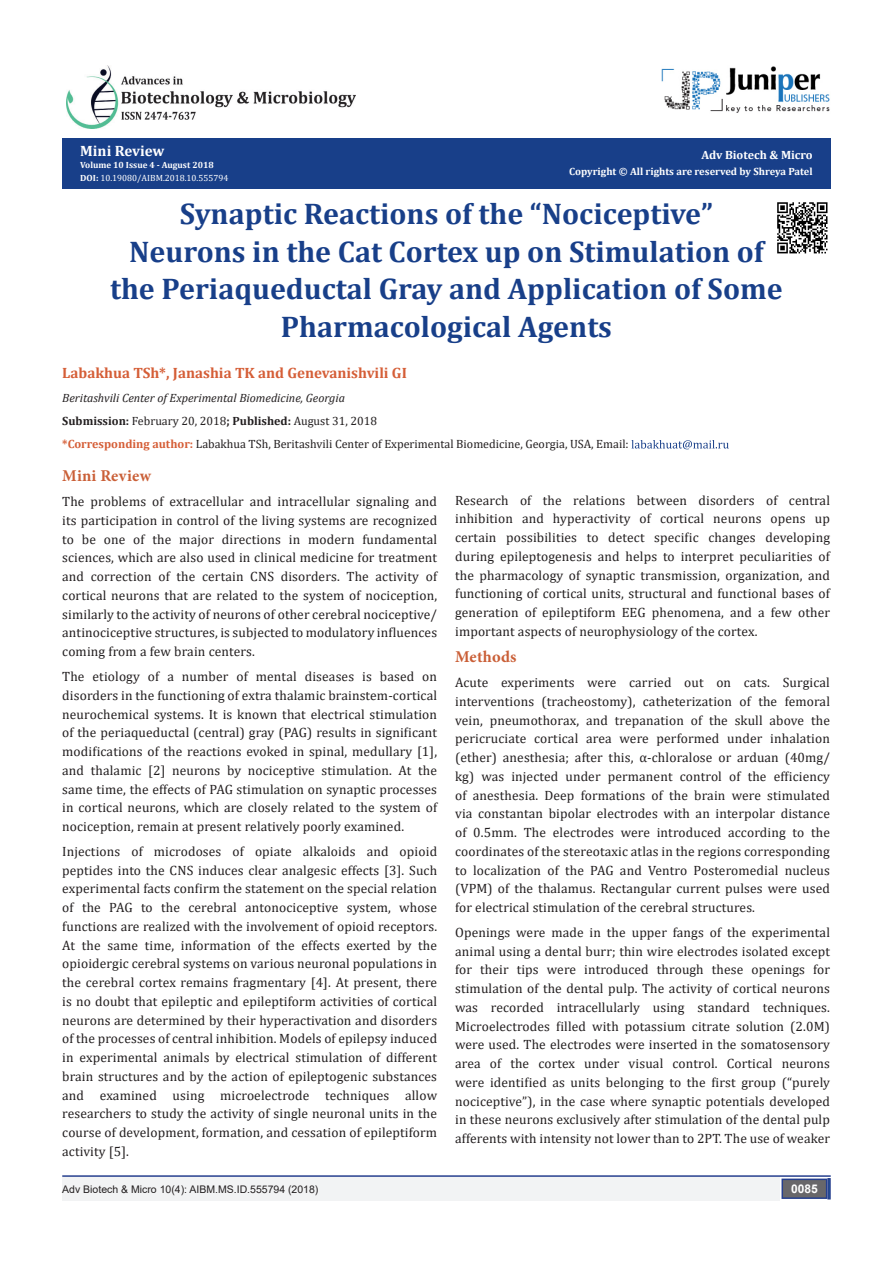
<style>
.page{position:relative;width:893px;height:1263px;background:#fff}
.page>*{position:absolute;margin:0;border:0;box-sizing:border-box;transform-origin:0 0}
.t1{font:700 30px/37.5px "Cambria";color:#183f89;text-align:center}
.List_Paragraph{font:700 16.5px "Minion Pro";letter-spacing:.01em;color:#ca5f37}
.t2{font:700 15px "Cambria";color:#d55e37}
.t3{font:700 15px "Cambria";color:#fff}
.List_Paragraph-2{font:13.5px/18.8px "Cambria";letter-spacing:.01em;color:#231f20;text-align:justify}
.t4{font:12px "Cambria";color:#231f20}
.t5{font:italic 12px "Cambria";color:#231f20}
.t6{font:700 12px "Cambria";color:#fff}
.t7{font:700 12px "Arial";color:#fff}
.t8{font:10.5px "Arial";color:#231f20}
.t9{font:700 10.5px "Cambria";color:#fff}
.t10{font:9px "Cambria";color:#fff}
.t11{font:700 9px "Cambria";color:#fff}
.s1{font-weight:700}
.s2{font-weight:700;color:#d55e37}
</style>
<div class="page">
<div style="left:62px;top:139px;width:769px;height:50px;background:#183f89"></div>
<svg style="left:631px;top:440px;width:98px;height:9px"></svg>
<hr style="left:62px;top:1175px;width:769px;height:2px;background:#253f8e">
<div style="left:62px;top:1177px;width:494px;height:24px;background:#f2f3f4"></div>
<div style="left:782px;top:1179px;width:45px;height:19px;background:#68676a"></div>
<div style="left:781px;top:1178px;width:46px;height:21px;border:2px solid #253f8e"></div>
<svg style="left:827px;top:1178px;width:4px;height:21px"></svg>
<img style="left:662px;top:66px;width:168px;height:47px">
<img style="left:66px;top:65px;width:290px;height:64px">
<div style="left:506px;top:1177px;width:273px;height:24px;background:#f2f3f4"></div>
<img style="left:777px;top:202px;width:51px;height:52px">
<p class="t3" style="left:80px;top:140px;width:86px">Mini Review</p>
<p class="t11" style="left:80px;top:159px;width:135px">Volume 10 Issue 4 - August 2018</p>
<p class="t10" style="left:80px;top:172px;width:150px"><span class="s1">DOI:</span> 10.19080/AIBM.2018.10.555794</p>
<p class="t6" style="left:701px;top:147px;width:113px">Adv Biotech &amp; Micro</p>
<p class="t9" style="left:569px;top:164px;width:245px">Copyright © All rights are reserved by Shreya Patel</p>
<p class="t1" style="left:180px;top:194px;width:535px">Synaptic Reactions of the “Nociceptive”</p>
<p class="t1" style="left:110px;top:232px;width:674px">Neurons in the Cat Cortex up on Stimulation of the Periaqueductal Gray and Application of Some<br>Pharmacological Agents</p>
<p class="t2" style="left:62px;top:362px;width:346px">Labakhua TSh*, Janashia TK and Genevanishvili GI</p>
<p class="t5" style="left:62px;top:389px;width:284px">Beritashvili Center of Experimental Biomedicine, Georgia</p>
<p class="t4" style="left:62px;top:414px;width:316px"><span class="s1">Submission:</span> February 20, 2018<span class="s1">; Published:</span> August 31, 2018</p>
<p class="t4" style="left:62px;top:437px;width:568px"><span class="s2">*Corresponding author:</span> Labakhua TSh, Beritashvili Center of Experimental Biomedicine, Georgia, USA, Email:</p>
<p class="List_Paragraph" style="left:62px;top:465px;width:90px">Mini Review</p>
<p class="List_Paragraph-2" style="left:62px;top:492px;width:376px">The problems of extracellular and intracellular signaling and its participation in control of the living systems are recognized to be one of the major directions in modern fundamental sciences, which are also used in clinical medicine for treatment and correction of the certain CNS disorders. The activity of cortical neurons that are related to the system of nociception, similarly to the activity of neurons of other cerebral nociceptive/ antinociceptive structures, is subjected to modulatory influences coming from a few brain centers.</p>
<p class="List_Paragraph-2" style="left:62px;top:667px;width:376px">The etiology of a number of mental diseases is based on disorders in the functioning of extra thalamic brainstem-cortical neurochemical systems. It is known that electrical stimulation of the periaqueductal (central) gray (PAG) results in significant modifications of the reactions evoked in spinal, medullary [1], and thalamic [2] neurons by nociceptive stimulation. At the same time, the effects of PAG stimulation on synaptic processes in cortical neurons, which are closely related to the system of nociception, remain at present relatively poorly examined.</p>
<p class="List_Paragraph-2" style="left:62px;top:842px;width:376px">Injections of microdoses of opiate alkaloids and opioid peptides into the CNS induces clear analgesic effects [3]. Such experimental facts confirm the statement on the special relation of the PAG to the cerebral antonociceptive system, whose functions are realized with the involvement of opioid receptors.<br>At the same time, information of the effects exerted by the opioidergic cerebral systems on various neuronal populations in the cerebral cortex remains fragmentary [4]. At present, there is no doubt that epileptic and epileptiform activities of cortical neurons are determined by their hyperactivation and disorders of the processes of central inhibition. Models of epilepsy induced in experimental animals by electrical stimulation of different brain structures and by the action of epileptogenic substances and examined using microelectrode techniques allow researchers to study the activity of single neuronal units in the course of development, formation, and cessation of epileptiform activity [5].</p>
<p class="List_Paragraph-2" style="left:455px;top:491px;width:376px">Research of the relations between disorders of central inhibition and hyperactivity of cortical neurons opens up certain possibilities to detect specific changes developing during epileptogenesis and helps to interpret peculiarities of the pharmacology of synaptic transmission, organization, and functioning of cortical units, structural and functional bases of generation of epileptiform EEG phenomena, and a few other important aspects of neurophysiology of the cortex.</p>
<p class="List_Paragraph" style="left:455px;top:645px;width:63px">Methods</p>
<p class="List_Paragraph-2" style="left:455px;top:673px;width:376px">Acute experiments were carried out on cats. Surgical interventions (tracheostomy), catheterization of the femoral vein, pneumothorax, and trepanation of the skull above the pericruciate cortical area were performed under inhalation (ether) anesthesia; after this, α-chloralose or arduan (40mg/ kg) was injected under permanent control of the efficiency of anesthesia. Deep formations of the brain were stimulated via constantan bipolar electrodes with an interpolar distance of 0.5mm. The electrodes were introduced according to the coordinates of the stereotaxic atlas in the regions corresponding to localization of the PAG and Ventro Posteromedial nucleus (VPM) of the thalamus. Rectangular current pulses were used for electrical stimulation of the cerebral structures.</p>
<p class="List_Paragraph-2" style="left:455px;top:923px;width:376px">Openings were made in the upper fangs of the experimental animal using a dental burr; thin wire electrodes isolated except for their tips were introduced through these openings for stimulation of the dental pulp. The activity of cortical neurons was recorded intracellularly using standard techniques.<br>Microelectrodes filled with potassium citrate solution (2.0M) were used. The electrodes were inserted in the somatosensory area of the cortex under visual control. Cortical neurons were identified as units belonging to the first group (“purely nociceptive”), in the case where synaptic potentials developed in these neurons exclusively after stimulation of the dental pulp afferents with intensity not lower than to 2PT. The use of weaker</p>
<p class="t8" style="left:62px;top:1182px;width:258px">Adv Biotech &amp; Micro 10(4): AIBM.MS.ID.555794 (2018)</p>
<p class="t7" style="left:791px;top:1180px;width:28px">0085</p>
</div>
